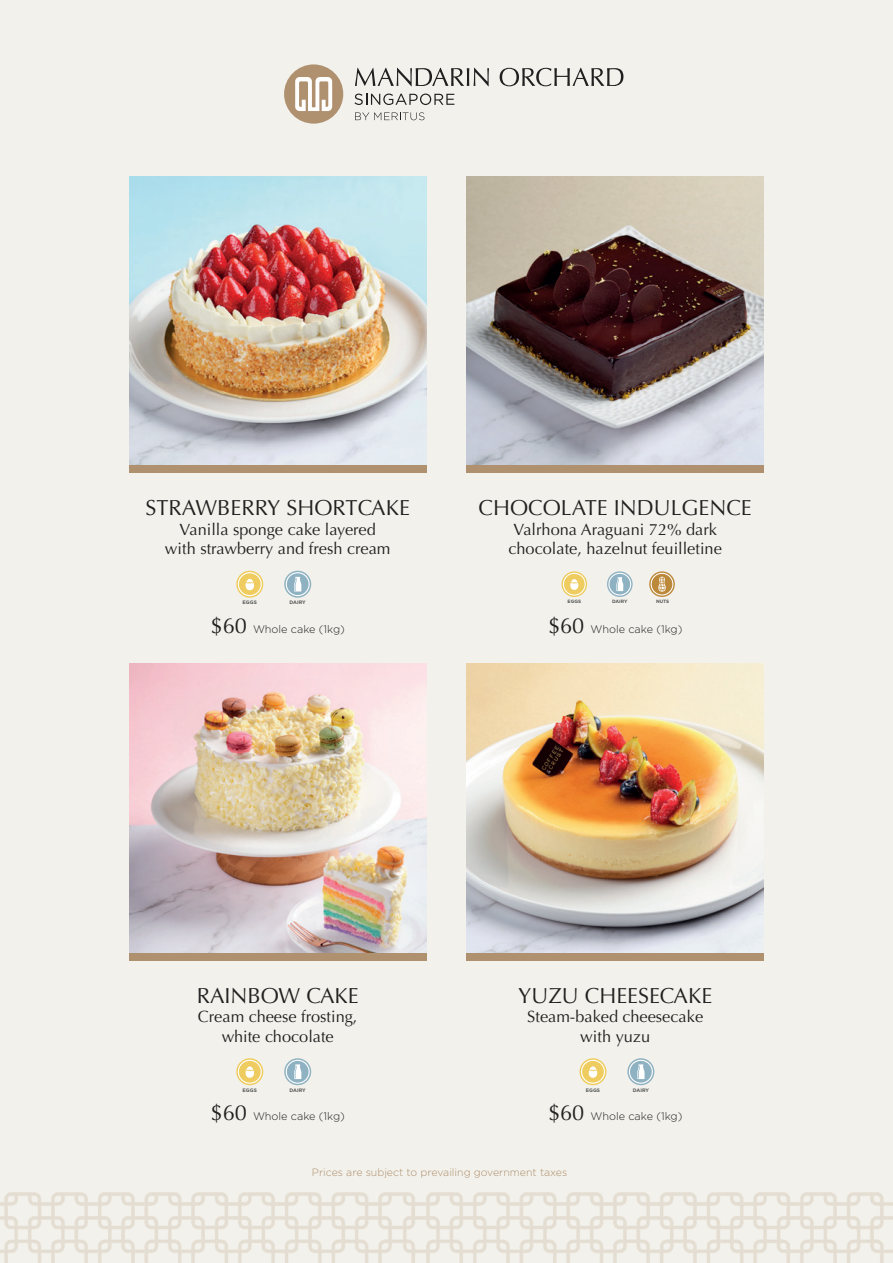
<style>
.page{position:relative;width:893px;height:1263px;background:#f2f1eb}
.page>*{position:absolute;margin:0;border:0;box-sizing:border-box;transform-origin:0 0}
.t1{font:21.75px "Optima";color:#231f20}
.t2{font:16.35px/19.6px "Optima";color:#231f20;text-align:center}
.t3{font:300 10.95px "Gotham";color:#231f20}
.t4{font:300 10.5px "Gotham";color:#af906f}
.t5{font:700 4.95px "Gotham";color:#57585a}
.t6{font:700 4.65px "Gotham";color:#57585a}
.s1{font-family:"Optima";font-weight:400;font-size:21.75px}
</style>
<div class="page">
<svg style="left:284px;top:64px;width:59px;height:60px"></svg>
<svg style="left:354px;top:94px;width:100px;height:11px"></svg>
<svg style="left:355px;top:68px;width:134px;height:18px"></svg>
<svg style="left:500px;top:68px;width:123px;height:18px"></svg>
<svg style="left:355px;top:112px;width:69px;height:8px"></svg>
<img style="left:0;top:1193px;width:893px;height:70px">
<img style="left:129px;top:176px;width:297px;height:289px">
<div style="left:129px;top:465px;width:297px;height:8px;background:#af906f"></div>
<svg style="left:236px;top:571px;width:27px;height:27px"></svg>
<svg style="left:238px;top:572px;width:24px;height:24px"></svg>
<svg style="left:284px;top:571px;width:27px;height:27px"></svg>
<svg style="left:286px;top:572px;width:24px;height:24px"></svg>
<svg style="left:236px;top:1058px;width:27px;height:27px"></svg>
<svg style="left:238px;top:1060px;width:24px;height:24px"></svg>
<svg style="left:284px;top:1058px;width:27px;height:27px"></svg>
<svg style="left:286px;top:1060px;width:24px;height:24px"></svg>
<svg style="left:579px;top:1058px;width:27px;height:27px"></svg>
<svg style="left:581px;top:1060px;width:24px;height:24px"></svg>
<svg style="left:627px;top:1058px;width:27px;height:27px"></svg>
<svg style="left:629px;top:1060px;width:24px;height:24px"></svg>
<img style="left:467px;top:176px;width:296px;height:297px">
<div style="left:467px;top:465px;width:296px;height:7px;background:#af906f"></div>
<img style="left:130px;top:664px;width:296px;height:289px">
<div style="left:129px;top:953px;width:297px;height:7px;background:#af906f"></div>
<img style="left:467px;top:664px;width:296px;height:289px">
<div style="left:467px;top:953px;width:296px;height:7px;background:#af906f"></div>
<svg style="left:561px;top:571px;width:26px;height:26px"></svg>
<svg style="left:563px;top:573px;width:23px;height:22px"></svg>
<svg style="left:607px;top:571px;width:26px;height:26px"></svg>
<svg style="left:608px;top:573px;width:23px;height:22px"></svg>
<svg style="left:649px;top:571px;width:26px;height:26px"></svg>
<svg style="left:651px;top:573px;width:22px;height:22px"></svg>
<h1 class="t1" style="left:146px;top:495px;width:266px">STRAWBERRY SHORTCAKE</h1>
<p class="t2" style="left:165px;top:519px;width:227px">Vanilla sponge cake layered with strawberry and fresh cream</p>
<h1 class="t1" style="left:479px;top:495px;width:275px">CHOCOLATE INDULGENCE</h1>
<p class="t2" style="left:509px;top:519px;width:215px;text-align:left">Valrhona Araguani 72% dark chocolate, hazelnut feuilletine</p>
<p class="t5" style="left:243px;top:599px;width:16px">EGGS</p>
<p class="t5" style="left:290px;top:599px;width:18px">DAIRY</p>
<p class="t6" style="left:567px;top:598px;width:15px">EGGS</p>
<p class="t6" style="left:612px;top:598px;width:17px">DAIRY</p>
<p class="t6" style="left:656px;top:598px;width:15px">NUTS</p>
<p class="t3" style="left:211px;top:622px;width:136px"><span class="s1">$60</span> Whole cake (1kg)</p>
<p class="t3" style="left:548px;top:622px;width:136px"><span class="s1">$60</span> Whole cake (1kg)</p>
<h1 class="t1" style="left:197px;top:983px;width:164px">RAINBOW CAKE</h1>
<p class="t2" style="left:198px;top:1007px;width:161px">Cream cheese frosting, white chocolate</p>
<h1 class="t1" style="left:518px;top:983px;width:195px">YUZU CHEESECAKE</h1>
<p class="t2" style="left:527px;top:1007px;width:177px">Steam-baked cheesecake with yuzu</p>
<p class="t5" style="left:243px;top:1087px;width:16px">EGGS</p>
<p class="t5" style="left:290px;top:1087px;width:18px">DAIRY</p>
<p class="t5" style="left:586px;top:1087px;width:16px">EGGS</p>
<p class="t5" style="left:633px;top:1087px;width:18px">DAIRY</p>
<p class="t3" style="left:211px;top:1109px;width:136px"><span class="s1">$60</span> Whole cake (1kg)</p>
<p class="t3" style="left:548px;top:1109px;width:136px"><span class="s1">$60</span> Whole cake (1kg)</p>
<p class="t4" style="left:312px;top:1165px;width:257px">Prices are subject to prevailing government taxes</p>
</div>
